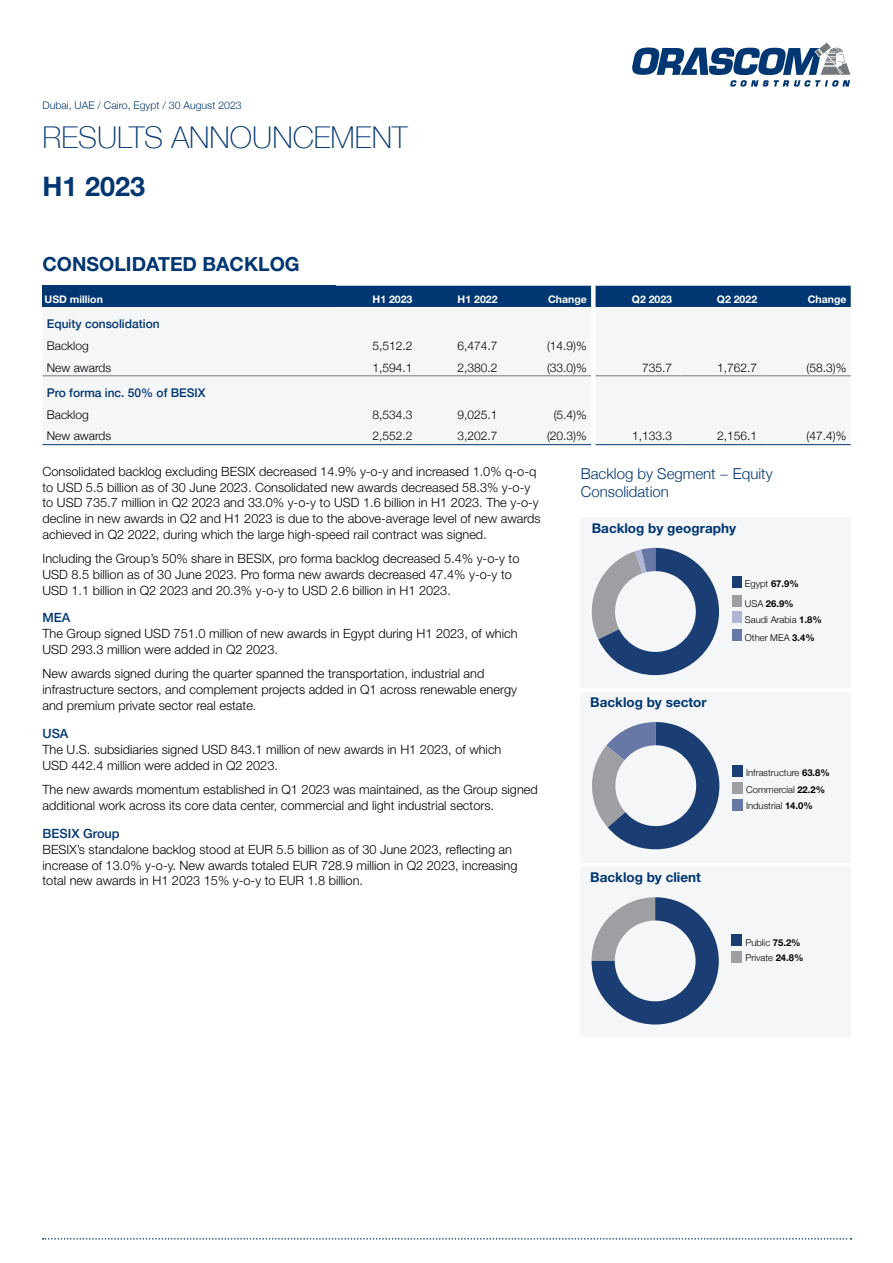
<style>
.page{position:relative;width:893px;height:1263px;background:#fff}
.page>*{position:absolute;margin:0;border:0;box-sizing:border-box;transform-origin:0 0}
.t1{font:100 30px "Helvetica Neue";color:#003671}
.t2{font:700 27px "Helvetica Neue LT Std";color:#003671}
.t3{font:700 19.5px "Helvetica Neue LT Std";color:#003671}
.t4{font:300 15px/18px "Helvetica Neue";color:#003671}
.t5{font:700 13.5px "Helvetica Neue LT Std";color:#003671}
.t6{font:300 12.75px/15.8px "Helvetica Neue LT Std";color:#000}
.t7{font:500 12.75px "Helvetica Neue LT Std";color:#003671}
.t8{font:300 12px "Helvetica Neue";color:#000}
.t9{font:500 12px "Helvetica Neue";color:#003671}
.t10{font:700 10.5px "Helvetica Neue LT Std";color:#fff}
.t11{font:300 10.5px "Helvetica Neue";color:#003671}
.t12{font:300 9.45px/15.9px "Helvetica Neue";color:#000}
.t13{font:700 9.45px "Helvetica Neue LT Std";color:#000}
.s1{font-family:"Helvetica Neue LT Std";font-weight:700}
.s2{font-family:"Helvetica Neue";font-weight:300}
</style>
<div class="page">
<svg style="left:43px;top:1238px;width:808px;height:1px"></svg>
<div style="left:581px;top:517px;width:270px;height:170px;background:#f5f6f7"></div>
<svg style="left:591px;top:548px;width:128px;height:127px"></svg>
<div style="left:615px;top:571px;width:81px;height:81px;background:#f5f6f7;border-radius:50%"></div>
<div style="left:581px;top:866px;width:270px;height:171px;background:#f5f6f7"></div>
<div style="left:581px;top:692px;width:270px;height:170px;background:#f5f6f7"></div>
<div style="left:43px;top:286px;width:293px;height:21px;background:#003671"></div>
<div style="left:336px;top:286px;width:515px;height:21px;background:#003671"></div>
<div style="left:43px;top:375px;width:808px;height:70px;background:#f5f6f7"></div>
<hr style="left:43px;top:444px;width:293px;height:1px;background:#003671">
<hr style="left:336px;top:444px;width:85px;height:1px;background:#003671">
<hr style="left:421px;top:444px;width:85px;height:1px;background:#003671">
<hr style="left:506px;top:444px;width:85px;height:1px;background:#003671">
<hr style="left:596px;top:444px;width:85px;height:1px;background:#003671">
<hr style="left:681px;top:444px;width:85px;height:1px;background:#003671">
<hr style="left:766px;top:444px;width:85px;height:1px;background:#003671">
<hr style="left:43px;top:376px;width:293px;height:1px;background:#74777b">
<hr style="left:336px;top:376px;width:85px;height:1px;background:#74777b">
<hr style="left:421px;top:376px;width:85px;height:1px;background:#74777b">
<hr style="left:506px;top:376px;width:85px;height:1px;background:#74777b">
<hr style="left:596px;top:376px;width:85px;height:1px;background:#74777b">
<hr style="left:681px;top:376px;width:85px;height:1px;background:#74777b">
<hr style="left:766px;top:376px;width:85px;height:1px;background:#74777b">
<svg style="left:632px;top:43px;width:218px;height:44px"></svg>
<div style="left:732px;top:630px;width:10px;height:11px;background:#6777a6"></div>
<div style="left:732px;top:612px;width:10px;height:11px;background:#afb5d2"></div>
<div style="left:732px;top:576px;width:10px;height:12px;background:#1a3e74"></div>
<div style="left:732px;top:596px;width:10px;height:11px;background:#9d9fa2"></div>
<div style="left:732px;top:782px;width:10px;height:11px;background:#9d9fa2"></div>
<div style="left:732px;top:765px;width:10px;height:12px;background:#1a3e74"></div>
<div style="left:732px;top:799px;width:10px;height:12px;background:#6777a6"></div>
<div style="left:732px;top:934px;width:10px;height:12px;background:#1a3e74"></div>
<div style="left:732px;top:951px;width:10px;height:12px;background:#9d9fa2"></div>
<svg style="left:592px;top:722px;width:127px;height:127px"></svg>
<div style="left:615px;top:745px;width:81px;height:81px;background:#f5f6f7;border-radius:50%"></div>
<svg style="left:592px;top:897px;width:56px;height:56px"></svg>
<svg style="left:592px;top:897px;width:127px;height:127px;background:#3c5880"></svg>
<div style="left:615px;top:920px;width:81px;height:81px;background:#f5f6f7;border-radius:50%"></div>
<p class="t11" style="left:43px;top:97px;width:201px">Dubai, UAE / Cairo, Egypt / 30 August 2023</p>
<h1 class="t1" style="left:43px;top:114px;width:367px">RESULTS ANNOUNCEMENT</h1>
<h2 class="t2" style="left:43px;top:169px;width:104px">H1 2023</h2>
<h3 class="t3" style="left:43px;top:252px;width:259px">CONSOLIDATED BACKLOG</h3>
<p class="t10" style="left:45px;top:292px;width:60px">USD million</p>
<p class="t10" style="left:373px;top:292px;width:41px">H1 2023</p>
<p class="t10" style="left:458px;top:292px;width:41px">H1 2022</p>
<p class="t10" style="left:548px;top:292px;width:40px">Change</p>
<p class="t10" style="left:632px;top:292px;width:42px">Q2 2023</p>
<p class="t10" style="left:717px;top:292px;width:42px">Q2 2022</p>
<p class="t10" style="left:808px;top:292px;width:40px">Change</p>
<p class="t9" style="left:47px;top:314px;width:114px">Equity consolidation</p>
<p class="t8" style="left:47px;top:336px;width:44px">Backlog</p>
<p class="t8" style="left:372px;top:336px;width:42px">5,512.2</p>
<p class="t8" style="left:457px;top:336px;width:42px">6,474.7</p>
<p class="t8" style="left:547px;top:336px;width:41px">(14.9)%</p>
<p class="t8" style="left:47px;top:358px;width:66px">New awards</p>
<p class="t8" style="left:372px;top:358px;width:42px">1,594.1</p>
<p class="t8" style="left:457px;top:358px;width:42px">2,380.2</p>
<p class="t8" style="left:547px;top:358px;width:41px">(33.0)%</p>
<p class="t8" style="left:642px;top:358px;width:32px">735.7</p>
<p class="t8" style="left:717px;top:358px;width:42px">1,762.7</p>
<p class="t8" style="left:807px;top:358px;width:41px">(58.3)%</p>
<p class="t9" style="left:47px;top:383px;width:160px">Pro forma inc. 50% of BESIX</p>
<p class="t8" style="left:47px;top:405px;width:44px">Backlog</p>
<p class="t8" style="left:372px;top:405px;width:42px">8,534.3</p>
<p class="t8" style="left:457px;top:405px;width:42px">9,025.1</p>
<p class="t8" style="left:554px;top:405px;width:35px">(5.4)%</p>
<p class="t8" style="left:47px;top:426px;width:66px">New awards</p>
<p class="t8" style="left:372px;top:426px;width:42px">2,552.2</p>
<p class="t8" style="left:457px;top:426px;width:42px">3,202.7</p>
<p class="t8" style="left:547px;top:426px;width:41px">(20.3)%</p>
<p class="t8" style="left:632px;top:426px;width:42px">1,133.3</p>
<p class="t8" style="left:717px;top:426px;width:42px">2,156.1</p>
<p class="t8" style="left:807px;top:426px;width:41px">(47.4)%</p>
<p class="t6" style="left:43px;top:463px;width:500px">Consolidated backlog excluding BESIX decreased 14.9% y-o-y and increased 1.0% q-o-q to USD 5.5 billion as of 30 June 2023. Consolidated new awards decreased 58.3% y-o-y to USD 735.7 million in Q2 2023 and 33.0% y-o-y to USD 1.6 billion in H1 2023. The y-o-y decline in new awards in Q2 and H1 2023 is due to the above-average level of new awards achieved in Q2 2022, during which the large high-speed rail contract was signed.</p>
<p class="t6" style="left:43px;top:550px;width:478px">Including the Group’s 50% share in BESIX, pro forma backlog decreased 5.4% y-o-y to<br>USD 8.5 billion as of 30 June 2023. Pro forma new awards decreased 47.4% y-o-y to<br>USD 1.1 billion in Q2 2023 and 20.3% y-o-y to USD 2.6 billion in H1 2023.</p>
<p class="t7" style="left:43px;top:610px;width:29px">MEA</p>
<p class="t6" style="left:43px;top:625px;width:476px">The Group signed USD 751.0 million of new awards in Egypt during H1 2023, of which<br>USD 293.3 million were added in Q2 2023.</p>
<p class="t6" style="left:43px;top:665px;width:476px">New awards signed during the quarter spanned the transportation, industrial and infrastructure sectors, and complement projects added in Q1 across renewable energy and premium private sector real estate.</p>
<p class="t7" style="left:43px;top:726px;width:27px">USA</p>
<p class="t6" style="left:43px;top:741px;width:460px">The U.S. subsidiaries signed USD 843.1 million of new awards in H1 2023, of which<br>USD 442.4 million were added in Q2 2023.</p>
<p class="t6" style="left:43px;top:781px;width:497px">The new awards momentum established in Q1 2023 was maintained, as the Group signed additional work across its core data center, commercial and light industrial sectors.</p>
<p class="t7" style="left:43px;top:826px;width:79px">BESIX Group</p>
<p class="t6" style="left:43px;top:841px;width:477px">BESIX’s standalone backlog stood at EUR 5.5 billion as of 30 June 2023, reflecting an increase of 13.0% y-o-y. New awards totaled EUR 728.9 million in Q2 2023, increasing total new awards in H1 2023 15% y-o-y to EUR 1.8 billion.</p>
<p class="t4" style="left:581px;top:464px;width:193px">Backlog by Segment − Equity<br>Consolidation</p>
<p class="t5" style="left:592px;top:519px;width:146px">Backlog by geography</p>
<p class="t12" style="left:745px;top:575px;width:55px">Egypt <span class="s1">67.9%</span></p>
<p class="t13" style="left:745px;top:598px;width:50px"><span class="s2">USA</span> 26.9%</p>
<p class="t12" style="left:745px;top:611px;width:78px">Saudi Arabia <span class="s1">1.8%</span></p>
<p class="t12" style="left:745px;top:629px;width:71px">Other MEA <span class="s1">3.4%</span></p>
<p class="t5" style="left:590px;top:694px;width:118px">Backlog by sector</p>
<p class="t12" style="left:746px;top:764px;width:85px">Infrastructure <span class="s1">63.8%</span></p>
<p class="t12" style="left:746px;top:797px;width:68px">Industrial <span class="s1">14.0%</span></p>
<p class="t12" style="left:746px;top:781px;width:81px">Commercial <span class="s1">22.2%</span></p>
<p class="t5" style="left:590px;top:868px;width:112px">Backlog by client</p>
<p class="t12" style="left:745px;top:934px;width:60px">Public <span class="s1">75.2%<br></span>Private <span class="s1">24.8%</span></p>
</div>
